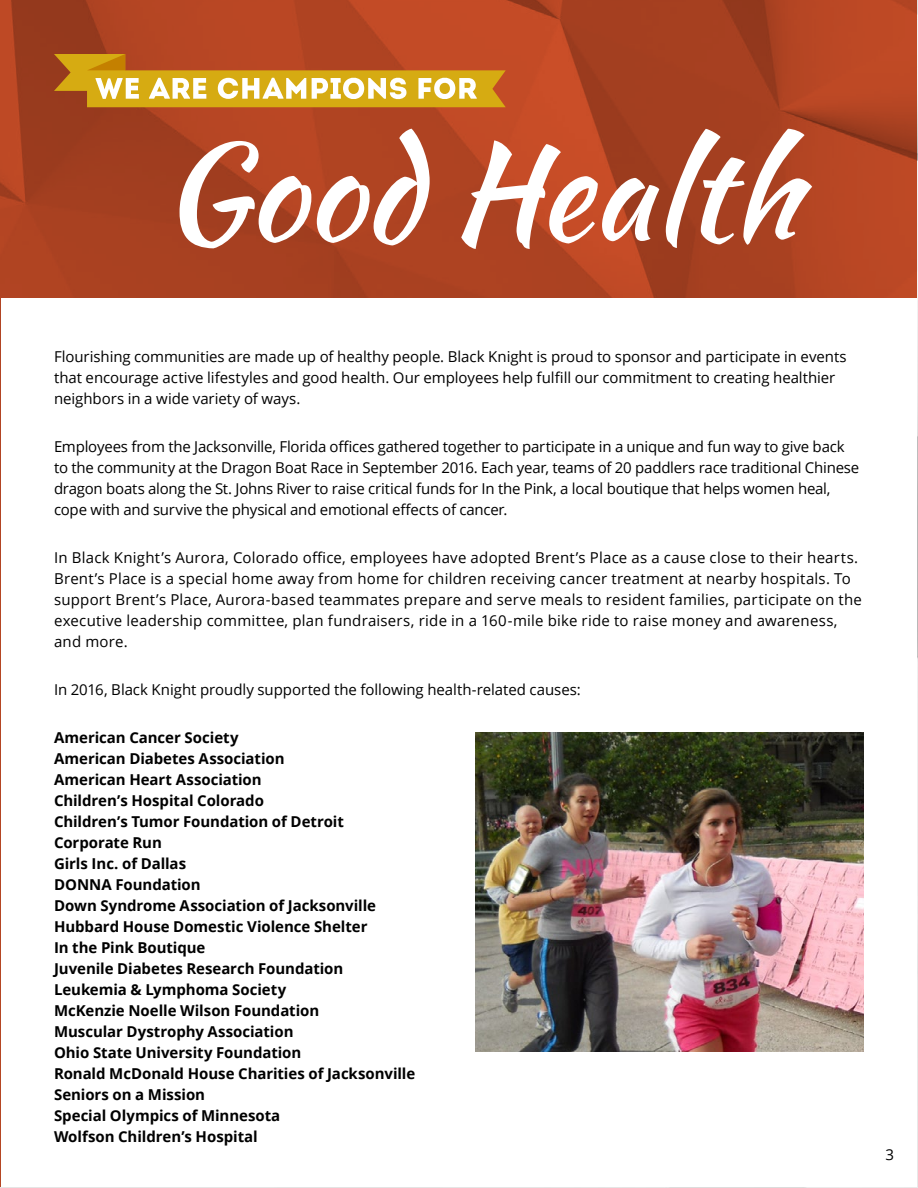
<style>
.page{position:relative;width:918px;height:1188px;background:#fff}
.page>*{position:absolute;margin:0;border:0;box-sizing:border-box;transform-origin:0 0}
.t1{font:132px "Kaushan Script";color:#fff}
.t2{font:15px/21px "Open Sans";letter-spacing:-.005em;color:#000}
.t3{font:700 15px/21px "Open Sans";letter-spacing:-.005em;color:#000}
.t4{font:15px/21px "Open Sans";letter-spacing:.015em;color:#000}
</style>
<div class="page">
<svg style="left:1px;top:1px;width:916px;height:297px;background:#ae4322"></svg>
<svg style="left:54px;top:54px;width:452px;height:53px;background:#d2993f"></svg>
<img style="left:475px;top:732px;width:389px;height:320px">
<h1 class="t1" style="left:161px;top:95px;width:640px">Good Health</h1>
<p class="t2" style="left:54px;top:346px;width:794px">Flourishing communities are made up of healthy people. Black Knight is proud to sponsor and participate in events that encourage active lifestyles and good health. Our employees help fulfill our commitment to creating healthier neighbors in a wide variety of ways.</p>
<p class="t2" style="left:54px;top:436px;width:807px">Employees from the Jacksonville, Florida offices gathered together to participate in a unique and fun way to give back to the community at the Dragon Boat Race in September 2016. Each year, teams of 20 paddlers race traditional Chinese dragon boats along the St. Johns River to raise critical funds for In the Pink, a local boutique that helps women heal, cope with and survive the physical and emotional effects of cancer.</p>
<p class="t4" style="left:54px;top:547px;width:809px">In Black Knight’s Aurora, Colorado office, employees have adopted Brent’s Place as a cause close to their hearts.<br>Brent’s Place is a special home away from home for children receiving cancer treatment at nearby hospitals. To support Brent’s Place, Aurora-based teammates prepare and serve meals to resident families, participate on the executive leadership committee, plan fundraisers, ride in a 160-mile bike ride to raise money and awareness, and more.</p>
<p class="t2" style="left:54px;top:679px;width:528px">In 2016, Black Knight proudly supported the following health-related causes:</p>
<p class="t3" style="left:54px;top:727px;width:363px">American Cancer Society<br>American Diabetes Association<br>American Heart Association<br>Children’s Hospital Colorado<br>Children’s Tumor Foundation of Detroit<br>Corporate Run<br>Girls Inc. of Dallas<br>DONNA Foundation<br>Down Syndrome Association of Jacksonville<br>Hubbard House Domestic Violence Shelter<br>In the Pink Boutique<br>Juvenile Diabetes Research Foundation<br>Leukemia &amp; Lymphoma Society<br>McKenzie Noelle Wilson Foundation<br>Muscular Dystrophy Association<br>Ohio State University Foundation<br>Ronald McDonald House Charities of Jacksonville<br>Seniors on a Mission<br>Special Olympics of Minnesota<br>Wolfson Children’s Hospital</p>
<p class="t2" style="left:886px;top:1144px;width:10px">3</p>
</div>
